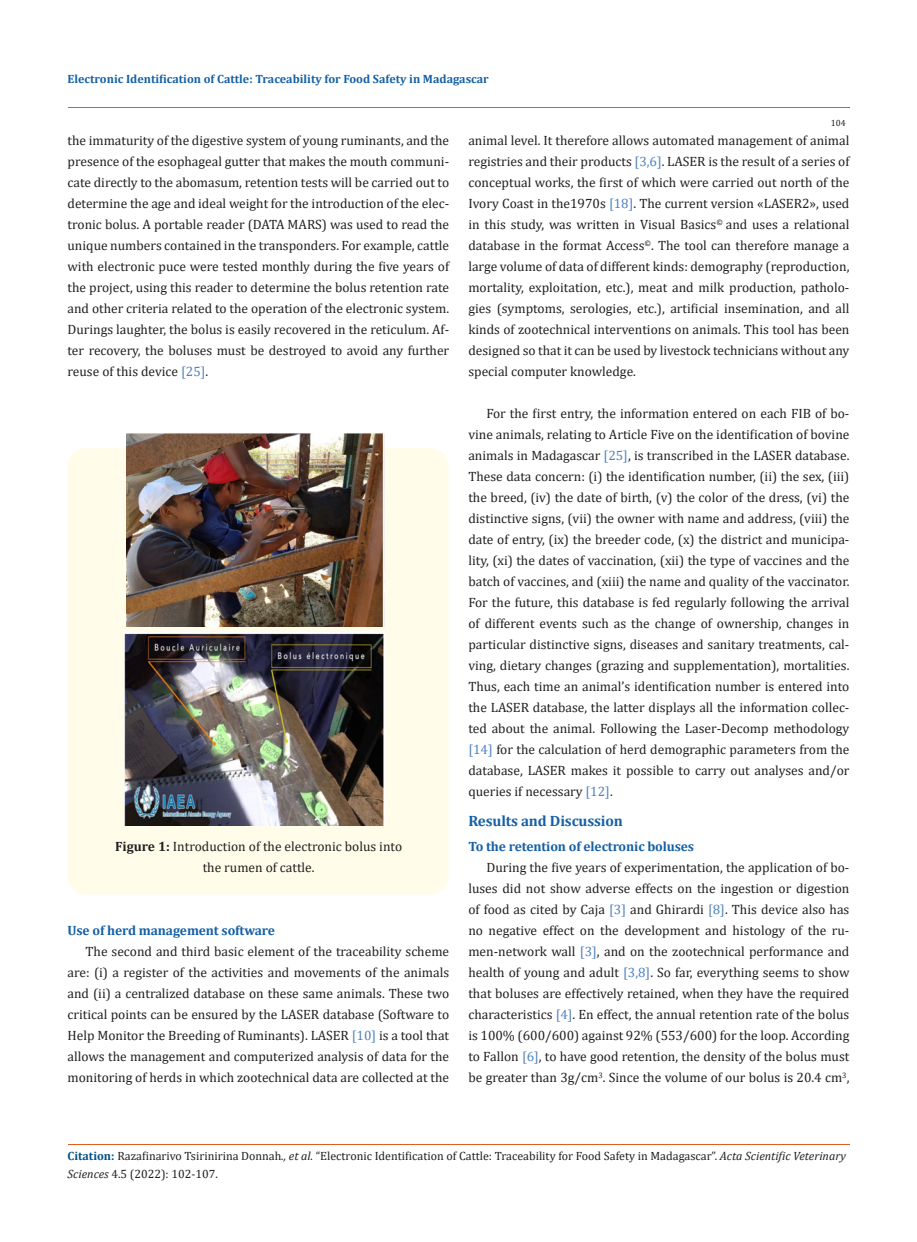
<style>
.page{position:relative;width:917px;height:1242px;background:#fff}
.page>*{position:absolute;margin:0;border:0;box-sizing:border-box;transform-origin:0 0}
.t1{font:700 15px "Cambria";letter-spacing:-.01em;color:#1560a6}
.t2{font:13.5px/21px "Cambria";color:#231f20;text-align:justify}
.t3{font:700 13.5px "Cambria";letter-spacing:-.01em;color:#1560a6}
.t4{font:12px/18px "Cambria";color:#231f20}
.t5{font:700 12px "Cambria";color:#1560a6}
.t6{font:9px "Cambria";color:#231f20}
.s1{color:#4f81bd}
.s2{font-weight:700}
.s3{font-weight:700;color:#035089}
.s4{font-style:italic}
</style>
<div class="page">
<div style="left:68px;top:448px;width:380px;height:447px;background:#fffde9;border-radius:18px"></div>
<img style="left:127px;top:433px;width:257px;height:193px">
<img style="left:125px;top:632px;width:260px;height:194px">
<hr style="left:68px;top:108px;width:781px;height:1px;background:#e05d1a">
<hr style="left:68px;top:1144px;width:781px;height:1px;background:#e05d1a">
<p class="t5" style="left:68px;top:70px;width:423px">Electronic Identification of Cattle: Traceability for Food Safety in Madagascar</p>
<p class="t6" style="left:830px;top:118px;width:16px">104</p>
<p class="t2" style="left:68px;top:130px;width:383px">the immaturity of the digestive system of young ruminants, and the presence of the esophageal gutter that makes the mouth communi&shy;cate directly to the abomasum, retention tests will be carried out to determine the age and ideal weight for the introduction of the elec&shy;tronic bolus. A portable reader (DATA MARS) was used to read the unique numbers contained in the transponders. For example, cattle with electronic puce were tested monthly during the five years of the project, using this reader to determine the bolus retention rate and other criteria related to the operation of the electronic system.<br>Durings laughter, the bolus is easily recovered in the reticulum. Af&shy;ter recovery, the boluses must be destroyed to avoid any further reuse of this device <span class="s1">[25]</span>.</p>
<p class="t2" style="left:115px;top:836px;width:288px;text-align:center"><span class="s2">Figure 1:</span> Introduction of the electronic bolus into the rumen of cattle.</p>
<p class="t3" style="left:68px;top:921px;width:209px">Use of herd management software</p>
<p class="t2" style="left:68px;top:941px;width:383px;text-indent:18px">The second and third basic element of the traceability scheme are: (i) a register of the activities and movements of the animals and (ii) a centralized database on these same animals. These two critical points can be ensured by the LASER database (Software to Help Monitor the Breeding of Ruminants). LASER <span class="s1">[10]</span> is a tool that allows the management and computerized analysis of data for the monitoring of herds in which zootechnical data are collected at the</p>
<p class="t2" style="left:468px;top:130px;width:382px">animal level. It therefore allows automated management of animal registries and their products <span class="s1">[3,6]</span>. LASER is the result of a series of conceptual works, the first of which were carried out north of the Ivory Coast in the1970s <span class="s1">[18]</span>. The current version «LASER2», used in this study, was written in Visual Basics<sup>©</sup> and uses a relational database in the format Access<sup>©</sup>. The tool can therefore manage a large volume of data of different kinds: demography (reproduction, mortality, exploitation, etc.), meat and milk production, patholo&shy;gies (symptoms, serologies, etc.), artificial insemination, and all kinds of zootechnical interventions on animals. This tool has been designed so that it can be used by livestock technicians without any special computer knowledge.</p>
<p class="t2" style="left:468px;top:403px;width:382px;text-indent:18px">For the first entry, the information entered on each FIB of bo&shy;vine animals, relating to Article Five on the identification of bovine animals in Madagascar <span class="s1">[25]</span>, is transcribed in the LASER database.<br>These data concern: (i) the identification number, (ii) the sex, (iii) the breed, (iv) the date of birth, (v) the color of the dress, (vi) the distinctive signs, (vii) the owner with name and address, (viii) the date of entry, (ix) the breeder code, (x) the district and municipa&shy;lity, (xi) the dates of vaccination, (xii) the type of vaccines and the batch of vaccines, and (xiii) the name and quality of the vaccinator.<br>For the future, this database is fed regularly following the arrival of different events such as the change of ownership, changes in particular distinctive signs, diseases and sanitary treatments, cal&shy;ving, dietary changes (grazing and supplementation), mortalities.<br>Thus, each time an animal’s identification number is entered into the LASER database, the latter displays all the information collec&shy;ted about the animal. Following the Laser-Decomp methodology <span class="s1">[14]</span> for the calculation of herd demographic parameters from the database, LASER makes it possible to carry out analyses and/or queries if necessary <span class="s1">[12]</span>.</p>
<p class="t1" style="left:468px;top:811px;width:156px">Results and Discussion</p>
<p class="t3" style="left:468px;top:837px;width:227px">To the retention of electronic boluses</p>
<p class="t2" style="left:468px;top:857px;width:382px;text-indent:18px">During the five years of experimentation, the application of bo&shy;luses did not show adverse effects on the ingestion or digestion of food as cited by Caja <span class="s1">[3]</span> and Ghirardi <span class="s1">[8]</span>. This device also has no negative effect on the development and histology of the ru&shy;men-network wall <span class="s1">[3]</span>, and on the zootechnical performance and health of young and adult <span class="s1">[3,8]</span>. So far, everything seems to show that boluses are effectively retained, when they have the required characteristics <span class="s1">[4]</span>. En effect, the annual retention rate of the bolus is 100% (600/600) against 92% (553/600) for the loop. According to Fallon <span class="s1">[6]</span>, to have good retention, the density of the bolus must be greater than 3g/cm<sup>3</sup>. Since the volume of our bolus is 20.4 cm<sup>3</sup>,</p>
<p class="t4" style="left:68px;top:1147px;width:779px"><span class="s3">Citation:</span> Razafinarivo Tsirinirina Donnah<span class="s4">., et al.</span> “Electronic Identification of Cattle: Traceability for Food Safety in Madagascar”. <span class="s4">Acta Scientific Veterinary<br>Sciences</span> 4.5 (2022): 102-107.</p>
</div>
